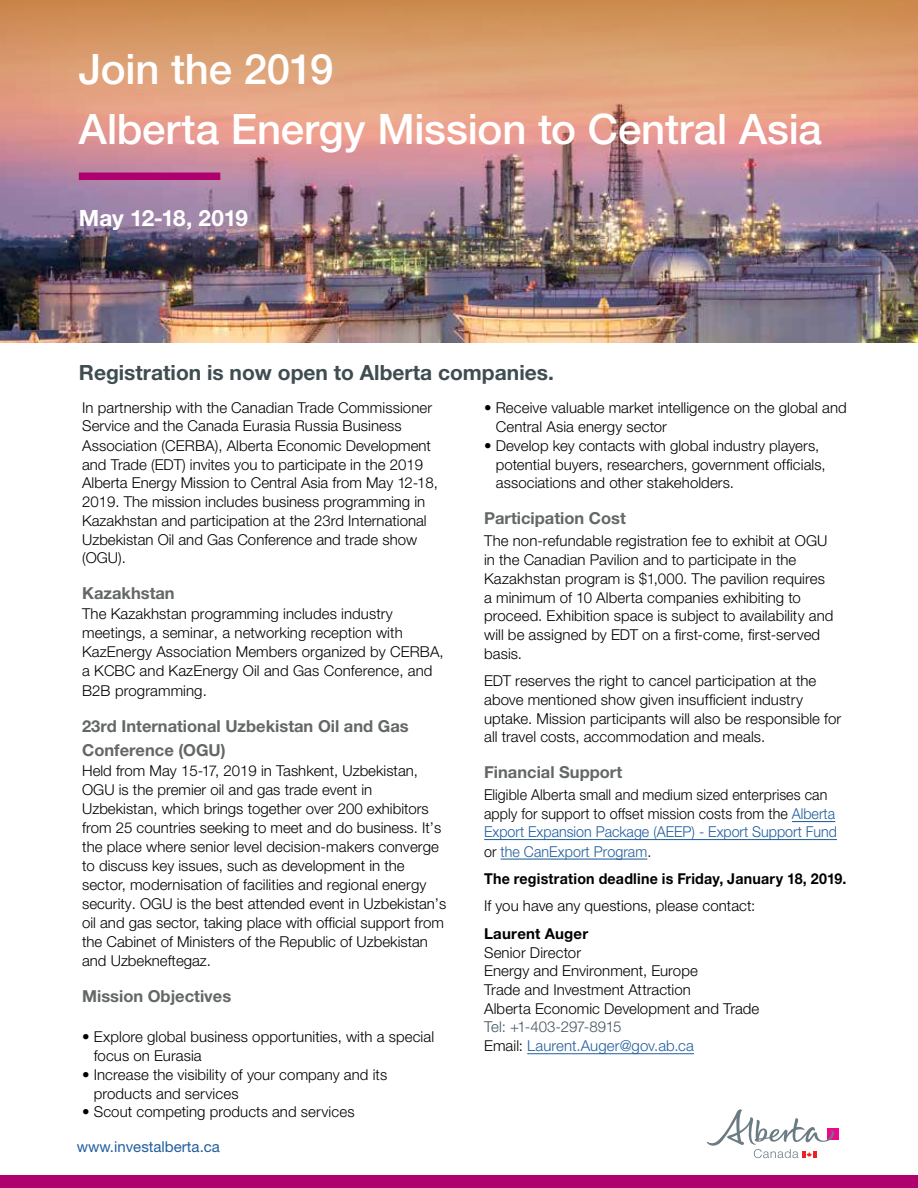
<style>
.page{position:relative;width:918px;height:1188px;background:#fff}
.page>*{position:absolute;margin:0;border:0;box-sizing:border-box;transform-origin:0 0}
.t1{font:500 42px/60px "Helvetica Neue LT Std";letter-spacing:-.005em;color:#fff}
.t2{font:700 22.5px "Helvetica Neue LT Std";letter-spacing:-.015em;color:#fff}
.t3{font:700 21px "Helvetica Neue LT Std";color:#3f4d51}
.t4{font:700 16.5px/24px "Helvetica Neue LT Std";color:#646767}
.t5{font:300 15px/18.8px "Helvetica Neue LT Std";letter-spacing:.005em;color:#000}
.t6{font:300 15px/18.3px "Helvetica Neue LT Std";letter-spacing:.005em;color:#000;scale:.95 1}
.t7{font:700 15px/27.5px "Helvetica Neue LT Std";letter-spacing:.015em;color:#000;scale:.95 1}
.t8{font:300 15px/18.8px "Helvetica Neue LT Std";letter-spacing:.005em;color:#215e9e}
.t9{font:15px "Helvetica Neue LT Std";color:#215e9e}
.t10{font:700 15px "Helvetica Neue LT Std";letter-spacing:.015em;color:#000}
.s1{color:#215e9e}
.s2{font-weight:300}
.s3{font-weight:300;color:#215e9e}
.s4{color:#455560}
.s5{color:#000}
</style>
<div class="page">
<div style="left:827px;top:1128px;width:12px;height:12px;background:#ec098d"></div>
<svg style="left:707px;top:1109px;width:127px;height:49px"></svg>
<img style="left:0;top:0;width:918px;height:342px">
<div style="left:0;top:1176px;width:918px;height:12px;background:#ae006e"></div>
<div style="left:79px;top:173px;width:141px;height:7px;background:#ae006e"></div>
<hr style="left:527px;top:1053px;width:167px;height:1px;background:#215e9e">
<hr style="left:501px;top:859px;width:146px;height:1px;background:#215e9e">
<hr style="left:484px;top:839px;width:353px;height:1px;background:#215e9e">
<hr style="left:792px;top:821px;width:43px;height:1px;background:#215e9e">
<h1 class="t1" style="left:79px;top:39px;width:745px">Join the 2019<br>Alberta Energy Mission to Central Asia</h1>
<h2 class="t2" style="left:79px;top:205px;width:171px">May 12-18, 2019</h2>
<h3 class="t3" style="left:79px;top:360px;width:477px">Registration is now open to Alberta companies.</h3>
<p class="t5" style="left:82px;top:399px;width:351px;line-height:18px">In partnership with the Canadian Trade Commissioner<br>Service and the Canada Eurasia Russia Business</p>
<p class="t5" style="left:82px;top:436px;width:357px">Association (CERBA), Alberta Economic Development and Trade (EDT) invites you to participate in the 2019<br>Alberta Energy Mission to Central Asia from May 12-18, 2019. The mission includes business programming in Kazakhstan and participation at the 23rd International Uzbekistan Oil and Gas Conference and trade show (OGU).</p>
<p class="t4" style="left:82px;top:581px;width:94px">Kazakhstan</p>
<p class="t5" style="left:82px;top:604px;width:363px">The Kazakhstan programming includes industry meetings, a seminar, a networking reception with KazEnergy Association Members organized by CERBA, a KCBC and KazEnergy Oil and Gas Conference, and B2B programming.</p>
<p class="t4" style="left:82px;top:714px;width:328px">23rd International Uzbekistan Oil and Gas<br>Conference (OGU)</p>
<p class="t5" style="left:82px;top:761px;width:366px">Held from May 15-17, 2019 in Tashkent, Uzbekistan, OGU is the premier oil and gas trade event in Uzbekistan, which brings together over 200 exhibitors from 25 countries seeking to meet and do business. It’s the place where senior level decision-makers converge to discuss key issues, such as development in the sector, modernisation of facilities and regional energy security. OGU is the best attended event in Uzbekistan’s oil and gas sector, taking place with official support from the Cabinet of Ministers of the Republic of Uzbekistan and Uzbekneftegaz.</p>
<p class="t4" style="left:82px;top:983px;width:151px">Mission Objectives</p>
<p class="t5" style="left:94px;top:1027px;width:342px;text-indent:-12px">• Explore global business opportunities, with a special focus on Eurasia</p>
<p class="t5" style="left:94px;top:1065px;width:295px;text-indent:-12px">• Increase the visibility of your company and its products and services</p>
<p class="t5" style="left:82px;top:1102px;width:274px">• Scout competing products and services</p>
<p class="t9" style="left:77px;top:1138px;width:145px">www.investalberta.ca</p>
<p class="t5" style="left:496px;top:398px;width:352px;text-indent:-12px">• Receive valuable market intelligence on the global and<br>Central Asia energy sector</p>
<p class="t5" style="left:496px;top:436px;width:331px;text-indent:-12px">• Develop key contacts with global industry players, potential buyers, researchers, government officials, associations and other stakeholders.</p>
<p class="t4" style="left:484px;top:506px;width:143px">Participation Cost</p>
<p class="t5" style="left:484px;top:531px;width:351px">The non-refundable registration fee to exhibit at OGU in the Canadian Pavilion and to participate in the Kazakhstan program is $1,000. The pavilion requires a minimum of 10 Alberta companies exhibiting to proceed. Exhibition space is subject to availability and will be assigned by EDT on a first-come, first-served basis.</p>
<p class="t5" style="left:484px;top:671px;width:359px">EDT reserves the right to cancel participation at the above mentioned show given insufficient industry uptake. Mission participants will also be responsible for all travel costs, accommodation and meals.</p>
<p class="t4" style="left:484px;top:760px;width:140px">Financial Support</p>
<p class="t6" style="left:484px;top:786px;width:373px">Eligible Alberta small and medium sized enterprises can apply for support to offset mission costs from the <span class="s1">Alberta<br>Export Expansion Package (AEEP) - Export Support Fund</span></p>
<p class="t7" style="left:484px;top:837px;width:383px"><span class="s2">or</span> <span class="s3">the CanExport Program</span><span class="s2">.<br></span>The registration deadline is Friday, January 18, 2019.</p>
<p class="t5" style="left:484px;top:896px;width:273px">If you have any questions, please contact:</p>
<p class="t10" style="left:484px;top:924px;width:106px">Laurent Auger</p>
<p class="t5" style="left:484px;top:943px;width:277px">Senior Director<br>Energy and Environment, Europe<br>Trade and Investment Attraction<br>Alberta Economic Development and Trade</p>
<p class="t8" style="left:484px;top:1017px;width:211px"><span class="s4">Tel: +1-403-297-8915<br></span><span class="s5">Email:</span> Laurent.Auger@gov.ab.ca</p>
</div>
